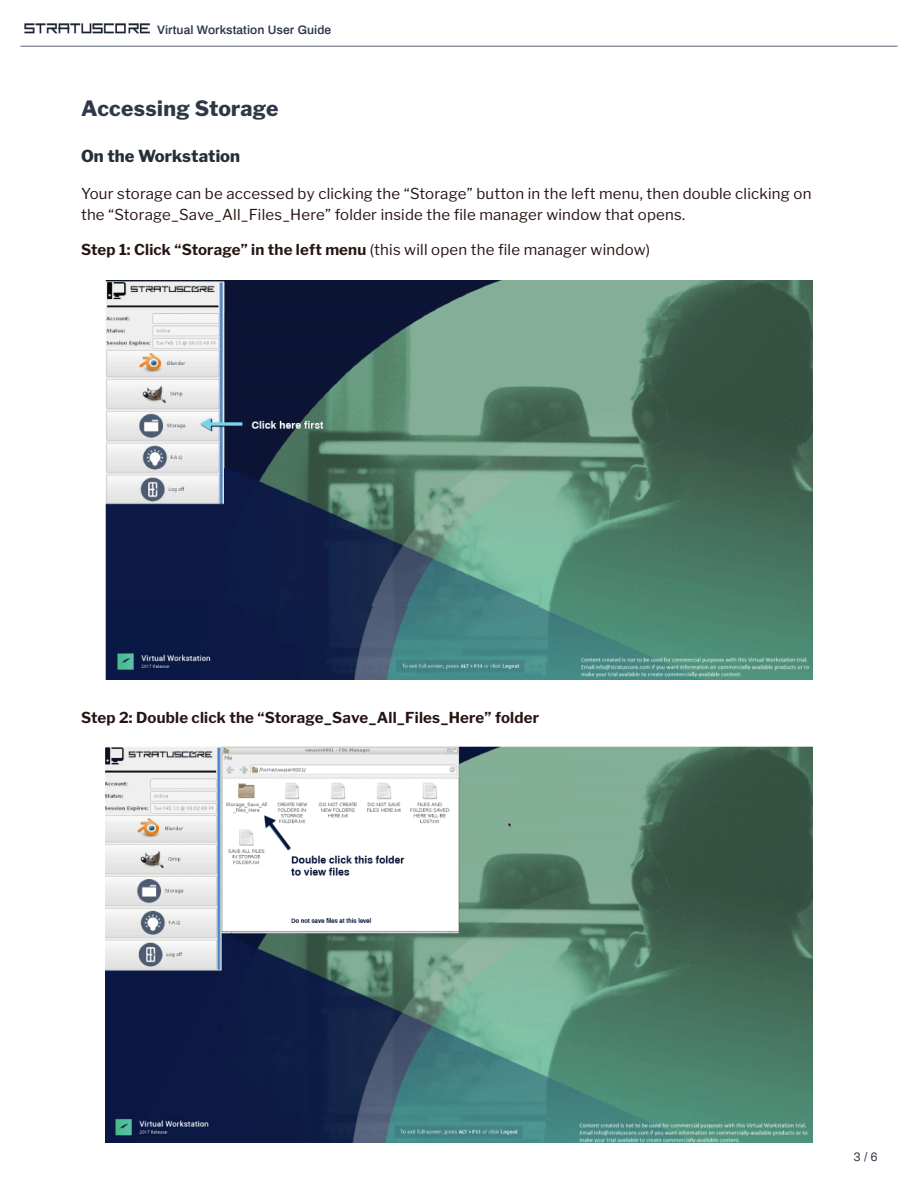
<style>
.page{position:relative;width:918px;height:1188px;background:#fff}
.page>*{position:absolute;margin:0;border:0;box-sizing:border-box;transform-origin:0 0}
.Big_Title{font:800 21px "Libre Franklin";letter-spacing:.015em;color:#2e3847}
.Tertiary_Title{font:800 16.5px "Libre Franklin";letter-spacing:.005em;color:#262e38}
.Body{font:15px/21px "Libre Franklin";letter-spacing:.015em;color:#261412}
.Body-2{font:700 15px "Libre Franklin";letter-spacing:.015em;color:#261412}
.t1{font:600 12px "Archivo";letter-spacing:.005em;color:#2e3847}
.t2{font:12px "Archivo";color:#2e3847}
.s1{font-weight:700}
</style>
<div class="page">
<img style="left:24px;top:23px;width:126px;height:11px">
<hr style="left:21px;top:46px;width:876px;height:1px;background:#596173">
<img style="left:106px;top:280px;width:706px;height:400px">
<img style="left:105px;top:746px;width:708px;height:397px">
<p class="t1" style="left:157px;top:21px;width:176px">Virtual Workstation User Guide</p>
<p class="Big_Title" style="left:81px;top:96px;width:199px">Accessing Storage</p>
<p class="Tertiary_Title" style="left:81px;top:146px;width:161px">On the Workstation</p>
<p class="Body" style="left:81px;top:183px;width:732px">Your storage can be accessed by clicking the “Storage” button in the left menu, then double clicking on the “Storage_Save_All_Files_Here” folder inside the file manager window that opens.</p>
<p class="Body" style="left:81px;top:239px;width:571px"><span class="s1">Step 1: Click “Storage” in the left menu</span> (this will open the file manager window)</p>
<p class="Body-2" style="left:81px;top:709px;width:460px">Step 2: Double click the “Storage_Save_All_Files_Here” folder</p>
<p class="t2" style="left:854px;top:1149px;width:25px">3 / 6</p>
</div>
